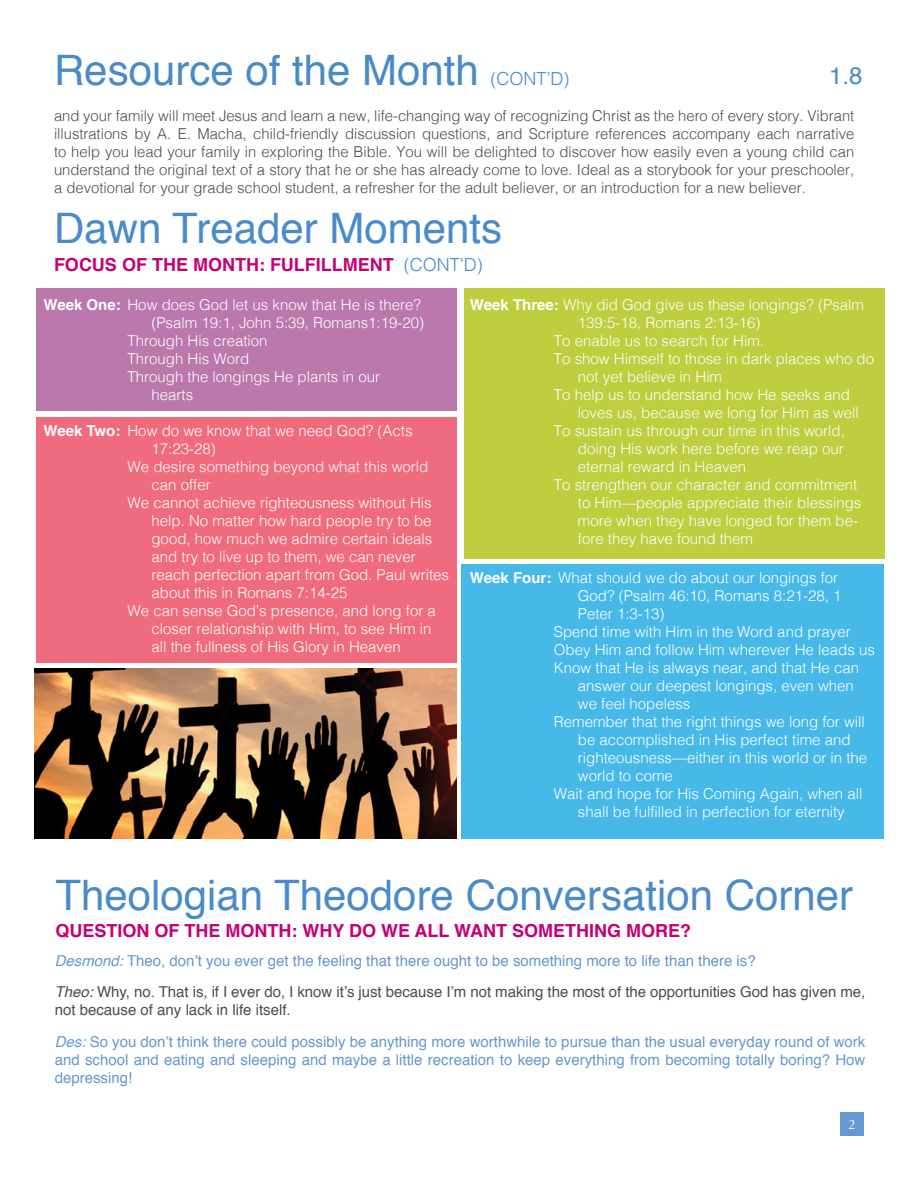
<style>
.page{position:relative;width:918px;height:1188px;background:#fff}
.page>*{position:absolute;margin:0;border:0;box-sizing:border-box;transform-origin:0 0}
.t1{font:42px "Helvetica";color:#498bc9}
.t2{font:24px "Helvetica";color:#498bc9}
.t3{font:700 18px "Helvetica";color:#c40075}
.t4{font:300 18px "Helvetica";color:#498bc9}
.t5{font:300 15px "Helvetica";color:#fff}
.t6{font:300 15px/18px "Helvetica";color:#4d4d4f;text-align:justify}
.t7{font:15px/31.5px "Helvetica";color:#6598d0}
.t8{font:15px/31.5px "Helvetica";color:#4d4d4f}
.t9{font:13.5px "Optima";color:#fff}
.s1{font-weight:300;color:#498bc9}
.s2{font-weight:700}
.s3{font-style:italic;color:#6598d0}
.s4{color:#6598d0}
.s5{font-style:italic}
.s6{color:#4d4d4f}
</style>
<div class="page">
<div style="left:840px;top:1112px;width:24px;height:24px;background:#6598d0"></div>
<div style="left:464px;top:288px;width:420px;height:270px;background:#bece3f"></div>
<div style="left:36px;top:288px;width:420px;height:123px;background:#ba78ad"></div>
<div style="left:461px;top:564px;width:423px;height:275px;background:#47b9e9"></div>
<div style="left:36px;top:417px;width:420px;height:246px;background:#ef6b7d"></div>
<img style="left:35px;top:669px;width:421px;height:170px">
<h1 class="t1" style="left:54px;top:38px;width:426px">Resource of the Month</h1>
<p class="t4" style="left:491px;top:63px;width:80px">(CONT’D)</p>
<h2 class="t2" style="left:829px;top:57px;width:35px">1.8</h2>
<p class="t6" style="left:54px;top:106px;width:802px">and your family will meet Jesus and learn a new, life-changing way of recognizing Christ as the hero of every story. Vibrant illustrations by A. E. Macha, child-friendly discussion questions, and Scripture references accompany each narrative to help you lead your family in exploring the Bible. You will be delighted to discover how easily even a young child can understand the original text of a story that he or she has already come to love. Ideal as a storybook for your preschooler, a devotional for your grade school student, a refresher for the adult believer, or an introduction for a new believer.</p>
<h1 class="t1" style="left:54px;top:196px;width:450px">Dawn Treader Moments</h1>
<p class="t3" style="left:54px;top:250px;width:430px">FOCUS OF THE MONTH: FULFILLMENT <span class="s1">(CONT’D)</span></p>
<p class="t5" style="left:44px;top:292px;width:379px"><span class="s2">Week One:</span> How does God let us know that He is there?</p>
<p class="t5" style="left:152px;top:310px;width:274px">(Psalm 19:1, John 5:39, Romans1:19-20)</p>
<p class="t5" style="left:128px;top:328px;width:142px">Through His creation</p>
<p class="t5" style="left:128px;top:346px;width:123px">Through His Word</p>
<p class="t5" style="left:128px;top:364px;width:254px">Through the longings He plants in our</p>
<p class="t5" style="left:152px;top:382px;width:43px">hearts</p>
<p class="t5" style="left:44px;top:418px;width:371px"><span class="s2">Week Two:</span> How do we know that we need God? (Acts</p>
<p class="t5" style="left:152px;top:436px;width:66px">17:23-28)</p>
<p class="t5" style="left:128px;top:454px;width:302px">We desire something beyond what this world</p>
<p class="t5" style="left:152px;top:472px;width:61px">can offer</p>
<p class="t5" style="left:128px;top:490px;width:306px">We cannot achieve righteousness without His</p>
<p class="t5" style="left:152px;top:508px;width:282px">help. No matter how hard people try to be</p>
<p class="t5" style="left:152px;top:526px;width:282px">good, how much we admire certain ideals</p>
<p class="t5" style="left:152px;top:544px;width:266px">and try to live up to them, we can never</p>
<p class="t5" style="left:152px;top:562px;width:299px">reach perfection apart from God. Paul writes</p>
<p class="t5" style="left:152px;top:580px;width:197px">about this in Romans 7:14-25</p>
<p class="t5" style="left:128px;top:598px;width:310px">We can sense God’s presence, and long for a</p>
<p class="t5" style="left:152px;top:616px;width:282px">closer relationship with Him, to see Him in</p>
<p class="t5" style="left:152px;top:634px;width:251px">all the fullness of His Glory in Heaven</p>
<p class="t5" style="left:470px;top:292px;width:395px"><span class="s2">Week Three:</span> Why did God give us these longings? (Psalm</p>
<p class="t5" style="left:578px;top:310px;width:184px">139:5-18, Romans 2:13-16)</p>
<p class="t5" style="left:554px;top:328px;width:212px">To enable us to search for Him.</p>
<p class="t5" style="left:554px;top:346px;width:322px">To show Himself to those in dark places who do</p>
<p class="t5" style="left:578px;top:364px;width:146px">not yet believe in Him</p>
<p class="t5" style="left:554px;top:382px;width:297px">To help us to understand how He seeks and</p>
<p class="t5" style="left:578px;top:400px;width:282px">loves us, because we long for Him as well</p>
<p class="t5" style="left:554px;top:418px;width:292px">To sustain us through our time in this world,</p>
<p class="t5" style="left:578px;top:436px;width:267px">doing His work here before we reap our</p>
<p class="t5" style="left:578px;top:454px;width:170px">eternal reward in Heaven</p>
<p class="t5" style="left:554px;top:472px;width:305px">To strengthen our character and commitment</p>
<p class="t5" style="left:578px;top:490px;width:285px">to Him—people appreciate their blessings</p>
<p class="t5" style="left:578px;top:508px;width:282px">more when they have longed for them be-</p>
<p class="t5" style="left:578px;top:526px;width:177px">fore they have found them</p>
<p class="t5" style="left:470px;top:565px;width:370px"><span class="s2">Week Four:</span> What should we do about our longings for</p>
<p class="t5" style="left:578px;top:583px;width:265px">God? (Psalm 46:10, Romans 8:21-28, 1</p>
<p class="t5" style="left:578px;top:601px;width:88px">Peter 1:3-13)</p>
<p class="t5" style="left:554px;top:619px;width:298px">Spend time with Him in the Word and prayer</p>
<p class="t5" style="left:554px;top:637px;width:322px">Obey Him and follow Him wherever He leads us</p>
<p class="t5" style="left:554px;top:655px;width:307px">Know that He is always near, and that He can</p>
<p class="t5" style="left:578px;top:673px;width:277px">answer our deepest longings, even when</p>
<p class="t5" style="left:578px;top:691px;width:114px">we feel hopeless</p>
<p class="t5" style="left:554px;top:709px;width:312px">Remember that the right things we long for will</p>
<p class="t5" style="left:578px;top:727px;width:274px">be accomplished in His perfect time and</p>
<p class="t5" style="left:578px;top:745px;width:291px">righteousness—either in this world or in the</p>
<p class="t5" style="left:578px;top:763px;width:97px">world to come</p>
<p class="t5" style="left:554px;top:781px;width:310px">Wait and hope for His Coming Again, when all</p>
<p class="t5" style="left:578px;top:799px;width:268px">shall be fulfilled in perfection for eternity</p>
<h1 class="t1" style="left:56px;top:862px;width:799px">Theologian Theodore Conversation Corner</h1>
<p class="t3" style="left:56px;top:916px;width:637px">QUESTION OF THE MONTH: WHY DO WE ALL WANT SOMETHING MORE?</p>
<p class="t8" style="left:55px;top:945px;width:812px"><span class="s3">Desmond:</span> <span class="s4">Theo, don’t you ever get the feeling that there ought to be something more to life than there is?<br></span><span class="s5">Theo:</span> Why, no. That is, if I ever do, I know it’s just because I’m not making the most of the opportunities God has given me,</p>
<p class="t7" style="left:55px;top:995px;width:812px"><span class="s6">not because of any lack in life itself.<br></span><span class="s5">Des:</span> So you don’t think there could possibly be anything more worthwhile to pursue than the usual everyday round of work</p>
<p class="t7" style="left:55px;top:1051px;width:812px;line-height:18px">and school and eating and sleeping and maybe a little recreation to keep everything from becoming totally boring? How depressing!</p>
<p class="t9" style="left:849px;top:1116px;width:9px">2</p>
</div>
